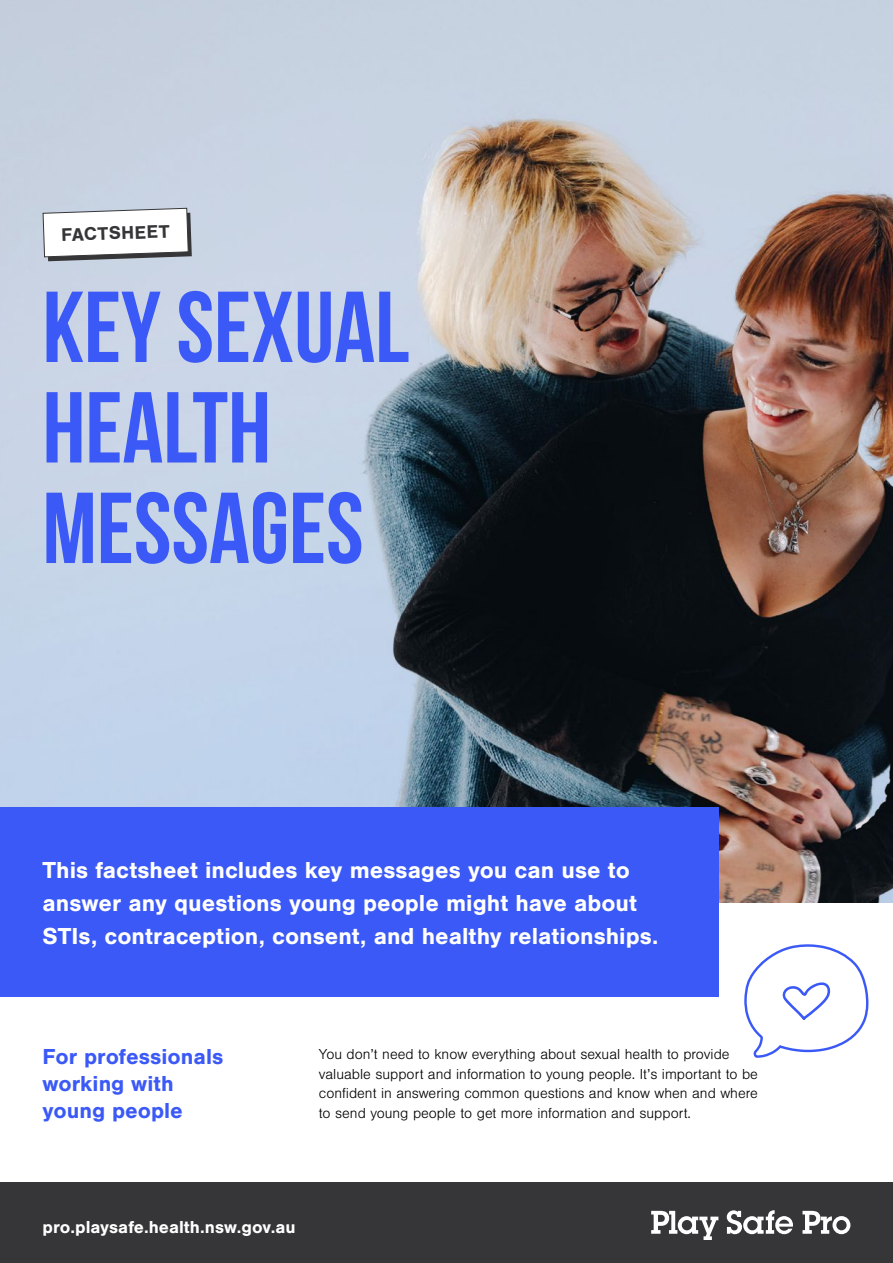
<style>
.page{position:relative;width:893px;height:1263px;background:#fff}
.page>*{position:absolute;margin:0;border:0;box-sizing:border-box;transform-origin:0 0}
.t1{font:100.5px/100.5px "Bebas Neue";color:#3b59f6}
.t2{font:700 24px/33px "Nimbus San";color:#fff}
.t3{font:700 22.5px/27px "Nimbus San";color:#3b59f6}
.t4{font:700 18.9px "Nimbus San";color:#363638}
.t5{font:700 18px "Nimbus San";color:#fff}
.t6{font:300 15px/19.5px "Nimbus San";color:#000}
</style>
<div class="page">
<img style="left:0;top:0;width:893px;height:902px">
<div style="left:0;top:1182px;width:893px;height:81px;background:#363638"></div>
<svg style="left:651px;top:1211px;width:67px;height:29px"></svg>
<svg style="left:727px;top:1210px;width:66px;height:24px"></svg>
<svg style="left:802px;top:1211px;width:48px;height:23px"></svg>
<svg style="left:42px;top:207px;width:150px;height:54px"></svg>
<div style="left:0;top:808px;width:719px;height:189px;background:#3b59f6"></div>
<svg style="left:744px;top:944px;width:125px;height:114px"></svg>
<p class="t4" style="left:61px;top:224px;width:110px;rotate:-2deg">FACTSHEET</p>
<h1 class="t1" style="left:43px;top:276px;width:368px">KEY SEXUAL<br>HEALTH<br>MESSAGES</h1>
<h2 class="t2" style="left:43px;top:853px;width:617px">This factsheet includes key messages you can use to answer any questions young people might have about<br>STIs, contraception, consent, and healthy relationships.</h2>
<h3 class="t3" style="left:43px;top:1044px;width:182px">For professionals working with young people</h3>
<p class="t6" style="left:319px;top:1045px;width:440px">You don’t need to know everything about sexual health to provide valuable support and information to young people. It’s important to be confident in answering common questions and know when and where to send young people to get more information and support.</p>
<p class="t5" style="left:43px;top:1217px;width:254px">pro.playsafe.health.nsw.gov.au</p>
</div>
